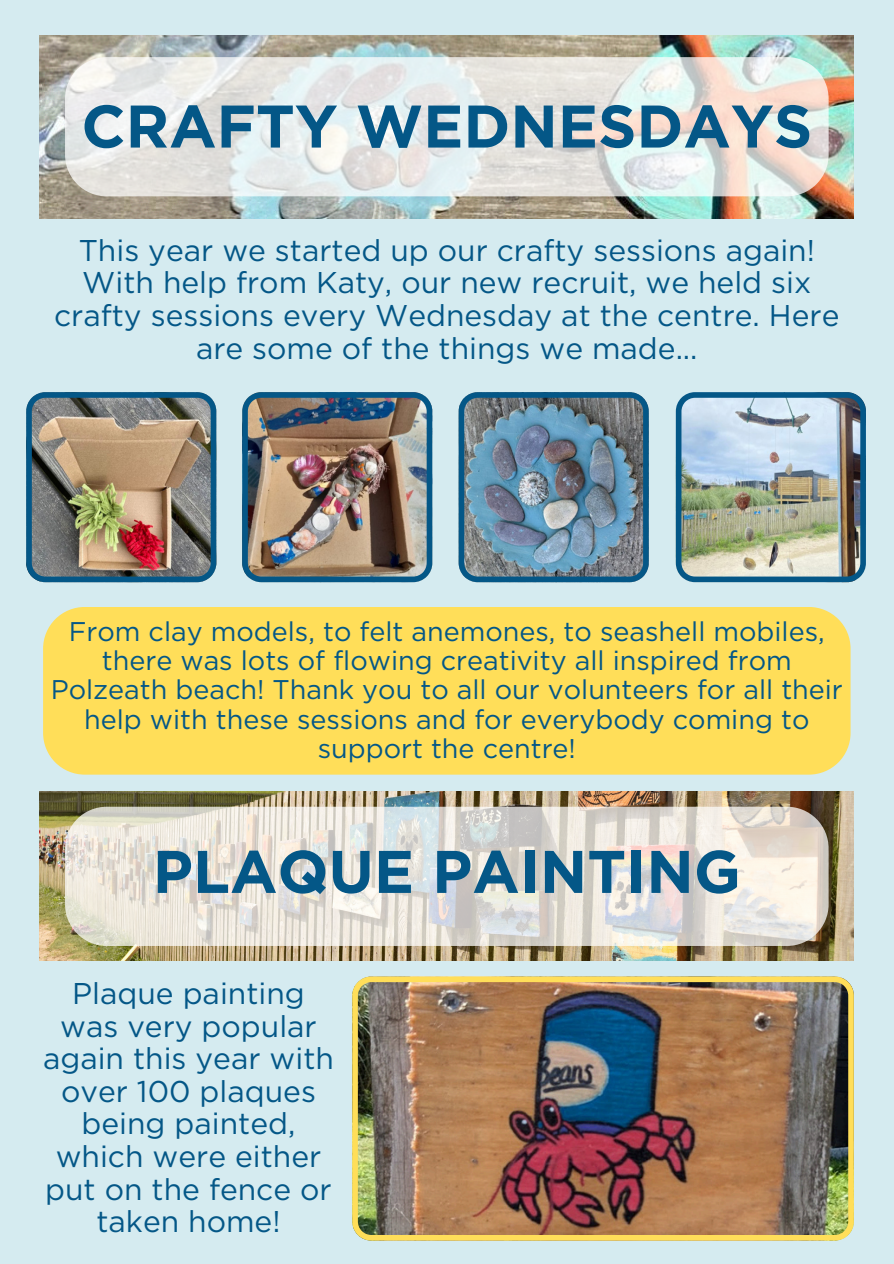
<style>
.page{position:relative;width:894px;height:1264px;background:#fff}
.page>*{position:absolute;margin:0;border:0;box-sizing:border-box;transform-origin:0 0}
.t1{font:700 60px "Gotham";color:#045787}
.t2{font:30px/32.7px "Gotham";color:#045787;text-align:center}
.t3{font:27px/29.2px "Gotham";color:#045787;text-align:center}
</style>
<div class="page">
<div style="left:0;top:0;width:893px;height:1263px;background:#d5ebf0"></div>
<img style="left:40px;top:36px;width:813px;height:182px">
<svg style="left:65px;top:57px;width:763px;height:139px"></svg>
<img style="left:26px;top:392px;width:190px;height:190px">
<img style="left:242px;top:392px;width:190px;height:190px">
<img style="left:458px;top:392px;width:190px;height:190px">
<img style="left:675px;top:392px;width:190px;height:190px">
<div style="left:43px;top:607px;width:807px;height:167px;background:#ffde59"></div>
<img style="left:40px;top:792px;width:813px;height:168px">
<svg style="left:65px;top:806px;width:763px;height:140px;background:#e2ddd5"></svg>
<img style="left:352px;top:976px;width:501px;height:264px">
<p class="t1" style="left:81px;top:90px;width:732px">CRAFTY WEDNESDAYS</p>
<h1 class="t2" style="left:54px;top:234px;width:786px">This year we started up our crafty sessions again!<br>With help from Katy, our new recruit, we held six crafty sessions every Wednesday at the centre. Here are some of the things we made...</h1>
<p class="t3" style="left:51px;top:616px;width:793px">From clay models, to felt anemones, to seashell mobiles, there was lots of flowing creativity all inspired from Polzeath beach! Thank you to all our volunteers for all their help with these sessions and for everybody coming to support the centre!</p>
<h2 class="t1" style="left:153px;top:835px;width:589px">PLAQUE PAINTING</h2>
<p class="t2" style="left:43px;top:976px;width:292px">Plaque painting was very popular again this year with over 100 plaques being painted, which were either put on the fence or taken home!</p>
</div>
